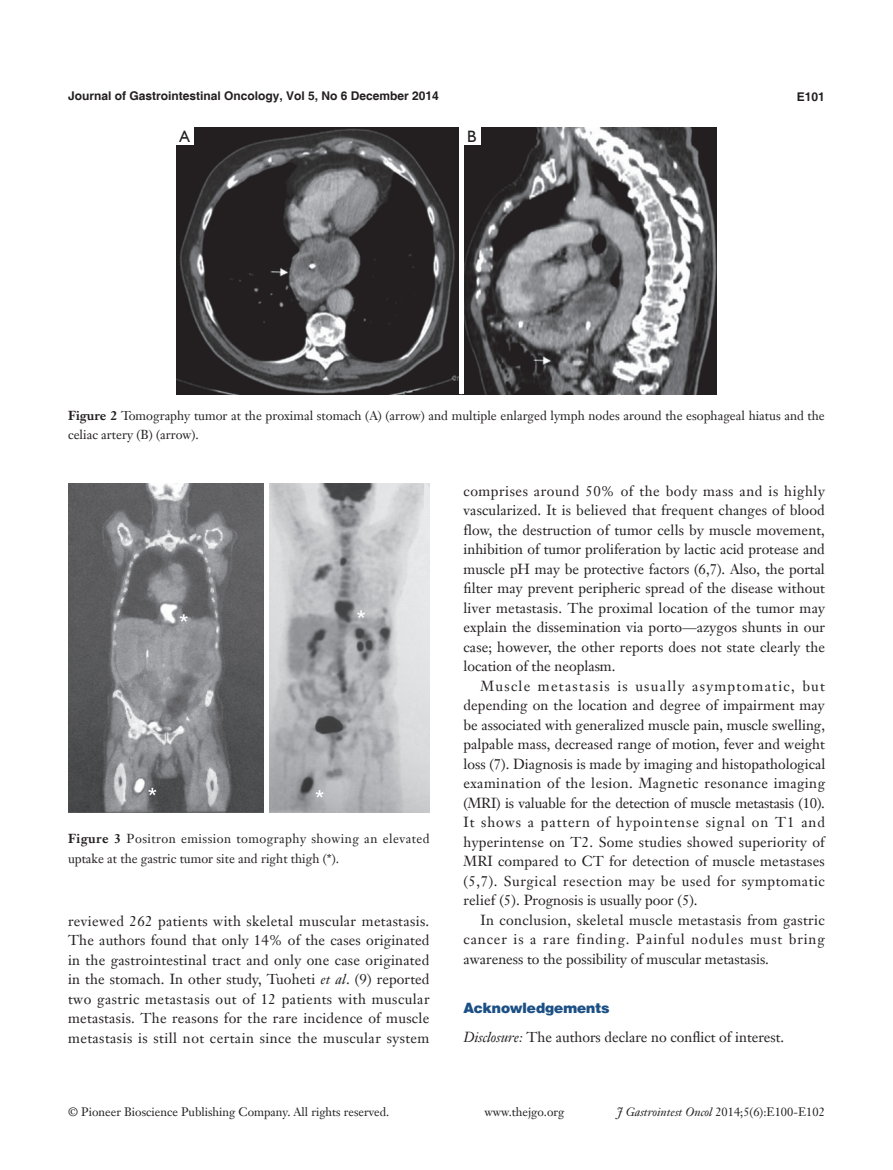
<style>
.page{position:relative;width:893px;height:1170px;background:#fff}
.page>*{position:absolute;margin:0;border:0;box-sizing:border-box;transform-origin:0 0}
.t1{font:16.5px "Humanist 521 BT";color:#231f20}
.t2{font:14.25px/19.5px "Janson Text LT";color:#231f20;text-align:justify}
.t3{font:900 14.25px "Helvetica";color:#1c5085}
.t4{font:12.75px/19.5px "Janson Text LT";color:#231f20}
.t5{font:12.75px/19.5px "Janson Text LT";letter-spacing:.035em;color:#231f20}
.t6{font:12px "Janson Text LT";color:#231f20}
.t7{font:700 12px "Helvetica";color:#231f20}
.s1{font-weight:700}
.s2{font-style:italic}
</style>
<div class="page">
<img style="left:176px;top:128px;width:541px;height:266px">
<hr style="left:459px;top:128px;width:4px;height:266px;background:#fff">
<div style="left:176px;top:128px;width:17px;height:17px;background:#fff"></div>
<div style="left:463px;top:128px;width:17px;height:17px;background:#fff"></div>
<img style="left:68px;top:483px;width:361px;height:329px">
<hr style="left:265px;top:483px;width:4px;height:349px;background:#fff">
<p class="t7" style="left:68px;top:88px;width:372px">Journal of Gastrointestinal Oncology, Vol 5, No 6 December 2014</p>
<p class="t7" style="left:797px;top:89px;width:29px">E101</p>
<p class="t1" style="left:180px;top:126px;width:12px">A</p>
<p class="t1" style="left:467px;top:126px;width:11px">B</p>
<p class="t4" style="left:68px;top:405px;width:758px"><span class="s1">Figure 2</span> Tomography tumor at the proximal stomach (A) (arrow) and multiple enlarged lymph nodes around the esophageal hiatus and the celiac artery (B) (arrow).</p>
<p class="t5" style="left:68px;top:828px;width:363px"><span class="s1">Figure 3</span> Positron emission tomography showing an elevated uptake at the gastric tumor site and right thigh (*).</p>
<p class="t2" style="left:68px;top:911px;width:363px">reviewed 262 patients with skeletal muscular metastasis.<br>The authors found that only 14% of the cases originated in the gastrointestinal tract and only one case originated in the stomach. In other study, Tuoheti <span class="s2">et al</span>. (9) reported two gastric metastasis out of 12 patients with muscular metastasis. The reasons for the rare incidence of muscle metastasis is still not certain since the muscular system</p>
<p class="t2" style="left:463px;top:481px;width:363px">comprises around 50% of the body mass and is highly vascularized. It is believed that frequent changes of blood flow, the destruction of tumor cells by muscle movement, inhibition of tumor proliferation by lactic acid protease and muscle pH may be protective factors (6,7). Also, the portal filter may prevent peripheric spread of the disease without liver metastasis. The proximal location of the tumor may explain the dissemination via porto—azygos shunts in our case; however, the other reports does not state clearly the location of the neoplasm.</p>
<p class="t2" style="left:463px;top:676px;width:363px;text-indent:17px">Muscle metastasis is usually asymptomatic, but depending on the location and degree of impairment may be associated with generalized muscle pain, muscle swelling, palpable mass, decreased range of motion, fever and weight loss (7). Diagnosis is made by imaging and histopathological examination of the lesion. Magnetic resonance imaging (MRI) is valuable for the detection of muscle metastasis (10).<br>It shows a pattern of hypointense signal on T1 and hyperintense on T2. Some studies showed superiority of MRI compared to CT for detection of muscle metastases (5,7). Surgical resection may be used for symptomatic relief (5). Prognosis is usually poor (5).</p>
<p class="t2" style="left:463px;top:910px;width:363px;text-indent:17px">In conclusion, skeletal muscle metastasis from gastric cancer is a rare finding. Painful nodules must bring awareness to the possibility of muscular metastasis.</p>
<p class="t3" style="left:463px;top:998px;width:148px">Acknowledgements</p>
<p class="t2" style="left:463px;top:1027px;width:322px"><span class="s2">Disclosure:</span> The authors declare no conflict of interest.</p>
<p class="t6" style="left:68px;top:1104px;width:323px">© Pioneer Bioscience Publishing Company. All rights reserved.</p>
<p class="t6" style="left:484px;top:1104px;width:81px">www.thejgo.org</p>
<p class="t6" style="left:617px;top:1104px;width:210px"><span class="s2">J Gastrointest Oncol</span> 2014;5(6):E100-E102</p>
</div>
